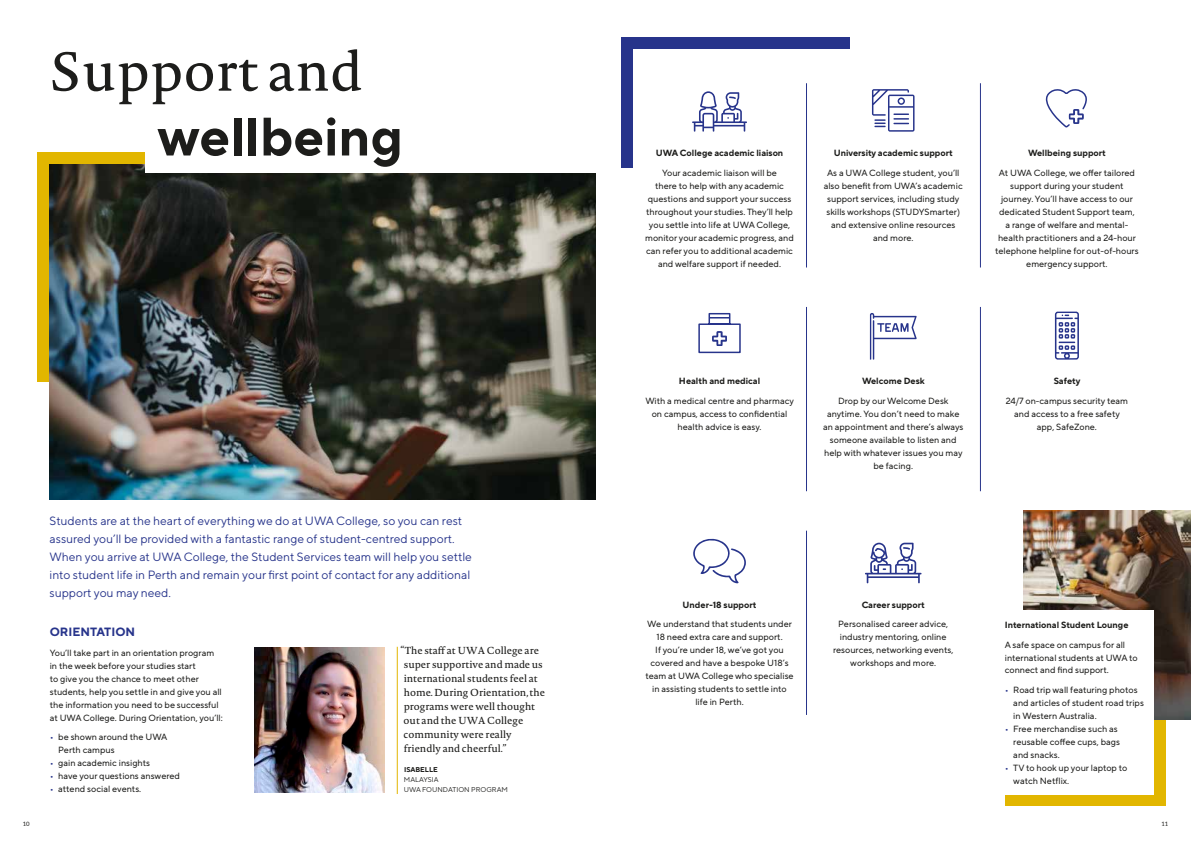
<style>
.page{position:relative;width:1191px;height:842px;background:#fff}
.page>*{position:absolute;margin:0;border:0;box-sizing:border-box;transform-origin:0 0}
.t1{font:54px "Novel Pro";color:#1d1d1b}
.t2{font:700 54px "TT Norms Pro";color:#1d1d1b}
.t3{font:12px/18px "TT Norms Pro";color:#27348b}
.t4{font:700 12px "TT Norms Pro";color:#27348b}
.t5{font:10px/14px "Novel Pro";color:#1d1d1b}
.t6{font:9px/13px "TT Norms Pro";color:#1d1d1b;text-align:center}
.t7{font:700 9px "TT Norms Pro";color:#1d1d1b}
.t8{font:7px/10px "TT Norms Pro";color:#1d1d1b}
.t9{font:700 7px "TT Norms Pro";color:#1d1d1b}
.t10{font:6px "Lato";color:#1d1d1b}
.s1{color:#27348b}
</style>
<div class="page">
<div style="left:45px;top:152px;width:162px;height:13px;background:#e2b600"></div>
<div style="left:37px;top:152px;width:13px;height:230px;background:#e2b600"></div>
<div style="left:1154px;top:539px;width:11px;height:254px;background:#e2b600"></div>
<div style="left:1004px;top:793px;width:161px;height:12px;background:#e2b600"></div>
<img style="left:50px;top:165px;width:545px;height:335px">
<div style="left:146px;top:118px;width:459px;height:54px;background:#fff"></div>
<hr style="left:397px;top:647px;width:1px;height:147px;background:#e2b600">
<img style="left:254px;top:647px;width:130px;height:145px">
<div style="left:622px;top:37px;width:228px;height:130px;background:#27348b"></div>
<div style="left:632px;top:50px;width:509px;height:130px;background:#fff"></div>
<hr style="left:806px;top:83px;width:1px;height:184px;background:#27348b">
<hr style="left:980px;top:83px;width:1px;height:184px;background:#27348b">
<hr style="left:806px;top:307px;width:1px;height:184px;background:#27348b">
<hr style="left:980px;top:307px;width:1px;height:184px;background:#27348b">
<hr style="left:806px;top:531px;width:1px;height:184px;background:#27348b">
<img style="left:1023px;top:510px;width:168px;height:210px">
<div style="left:992px;top:610px;width:161px;height:184px;background:#fff"></div>
<svg style="left:870px;top:313px;width:46px;height:47px"></svg>
<svg style="left:1055px;top:312px;width:24px;height:48px"></svg>
<svg style="left:872px;top:89px;width:42px;height:43px"></svg>
<svg style="left:692px;top:91px;width:55px;height:41px"></svg>
<svg style="left:865px;top:543px;width:56px;height:40px"></svg>
<svg style="left:693px;top:538px;width:53px;height:45px"></svg>
<svg style="left:1045px;top:89px;width:42px;height:39px"></svg>
<svg style="left:698px;top:312px;width:43px;height:42px"></svg>
<h1 class="t1" style="left:50px;top:32px;width:314px">Support and</h1>
<h1 class="t2" style="left:158px;top:97px;width:247px">wellbeing</h1>
<p class="t3" style="left:50px;top:511px;width:424px">Students are at the heart of everything we do at UWA College, so you can rest assured you’ll be provided with a fantastic range of student-centred support.<br>When you arrive at UWA College, the Student Services team will help you settle into student life in Perth and remain your first point of contact for any additional support you may need.</p>
<h2 class="t4" style="left:50px;top:623px;width:87px">ORIENTATION</h2>
<p class="t6" style="left:50px;top:645px;width:174px;text-align:left">You’ll take part in an orientation program in the week before your studies start<br>to give you the chance to meet other students, help you settle in and give you all the information you need to be successful at UWA College. During Orientation, you’ll:</p>
<p class="t6" style="left:58px;top:730px;width:111px;text-align:left;text-indent:-9px"><span class="s1">•</span> be shown around the UWA<br>Perth campus</p>
<p class="t6" style="left:50px;top:756px;width:102px"><span class="s1">•</span> gain academic insights</p>
<p class="t6" style="left:50px;top:769px;width:132px"><span class="s1">•</span> have your questions answered</p>
<p class="t6" style="left:50px;top:782px;width:93px"><span class="s1">•</span> attend social events.</p>
<p class="t5" style="left:403px;top:644px;width:143px;text-indent:-3px">“The staff at UWA College are super supportive and made us international students feel at home. During Orientation, the programs were well thought out and the UWA College community were really friendly and cheerful.”</p>
<p class="t9" style="left:404px;top:765px;width:35px">ISABELLE</p>
<p class="t8" style="left:404px;top:774px;width:106px">MALAYSIA<br>UWA FOUNDATION PROGRAM</p>
<p class="t7" style="left:656px;top:146px;width:129px">UWA College academic liaison</p>
<p class="t6" style="left:645px;top:165px;width:150px">Your academic liaison will be<br>there to help with any academic questions and support your success throughout your studies. They’ll help you settle into life at UWA College, monitor your academic progress, and can refer you to additional academic and welfare support if needed.</p>
<p class="t7" style="left:833px;top:146px;width:121px">University academic support</p>
<p class="t6" style="left:823px;top:165px;width:140px">As a UWA College student, you’ll also benefit from UWA’s academic support services, including study skills workshops (STUDYSmarter) and extensive online resources and more.</p>
<p class="t7" style="left:1028px;top:146px;width:79px">Wellbeing support</p>
<p class="t6" style="left:995px;top:165px;width:145px">At UWA College, we offer tailored support during your student journey. You’ll have access to our dedicated Student Support team,<br>a range of welfare and mental&shy;health practitioners and a 24-hour telephone helpline for out-of-hours emergency support.</p>
<p class="t7" style="left:679px;top:374px;width:83px">Health and medical</p>
<p class="t6" style="left:645px;top:393px;width:150px">With a medical centre and pharmacy on campus, access to confidential health advice is easy.</p>
<p class="t7" style="left:862px;top:374px;width:64px">Welcome Desk</p>
<p class="t6" style="left:823px;top:393px;width:142px">Drop by our Welcome Desk anytime. You don’t need to make an appointment and there’s always someone available to listen and help with whatever issues you may be facing.</p>
<p class="t7" style="left:1053px;top:374px;width:28px">Safety</p>
<p class="t6" style="left:1005px;top:393px;width:124px">24/7 on-campus security team and access to a free safety app, SafeZone.</p>
<p class="t7" style="left:682px;top:598px;width:75px">Under-18 support</p>
<p class="t6" style="left:645px;top:617px;width:150px">We understand that students under<br>18 need extra care and support.<br>If you’re under 18, we’ve got you covered and have a bespoke U18’s team at UWA College who specialise in assisting students to settle into life in Perth.</p>
<p class="t7" style="left:861px;top:598px;width:65px">Career support</p>
<p class="t6" style="left:833px;top:617px;width:122px">Personalised career advice, industry mentoring, online resources, networking events, workshops and more.</p>
<p class="t7" style="left:1004px;top:618px;width:125px">International Student Lounge</p>
<p class="t6" style="left:1004px;top:637px;width:134px;text-align:left">A safe space on campus for all international students at UWA to connect and find support.</p>
<p class="t6" style="left:1013px;top:683px;width:132px;text-align:left;text-indent:-9px"><span class="s1">•</span> Road trip wall featuring photos and articles of student road trips in Western Australia.</p>
<p class="t6" style="left:1013px;top:722px;width:108px;text-align:left;text-indent:-9px"><span class="s1">•</span> Free merchandise such as reusable coffee cups, bags and snacks.</p>
<p class="t6" style="left:1013px;top:761px;width:116px;text-align:left;text-indent:-9px"><span class="s1">•</span> TV to hook up your laptop to watch Netflix.</p>
<p class="t10" style="left:23px;top:819px;width:8px">10</p>
<p class="t10" style="left:1161px;top:819px;width:8px">11</p>
</div>
